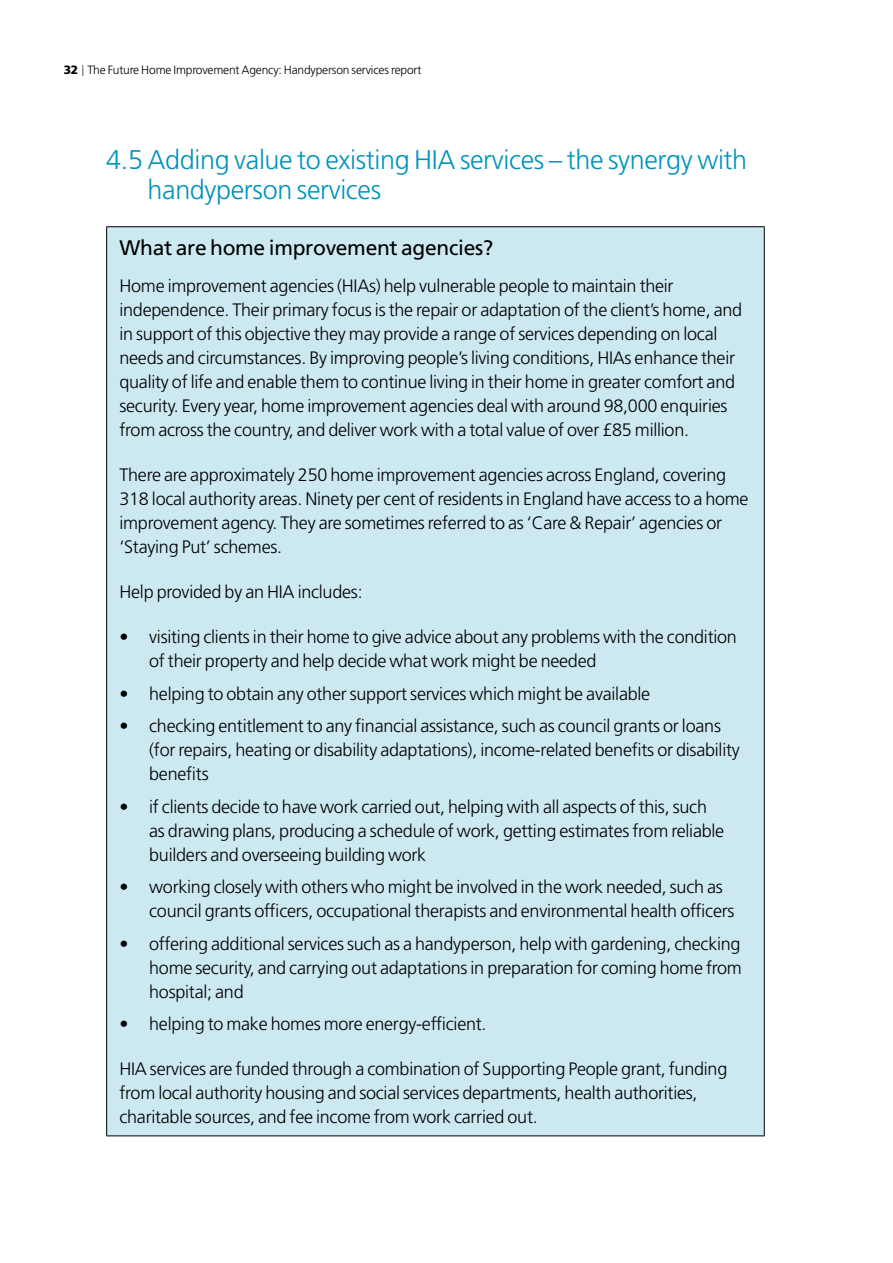
<style>
.page{position:relative;width:893px;height:1263px;background:#fff}
.page>*{position:absolute;margin:0;border:0;box-sizing:border-box;transform-origin:0 0}
.t1{font:300 27px/30px "Frutiger LT Std";letter-spacing:-.015em;color:#0093bd}
.t2{font:21px "Frutiger LT Std";letter-spacing:-.015em;color:#000}
.t3{font:300 18px/24px "Frutiger LT Std";letter-spacing:-.015em;color:#000}
.t4{font:300 12px "Frutiger LT Std";letter-spacing:-.015em;color:#000}
.s1{font-weight:900}
</style>
<div class="page">
<div style="left:107px;top:227px;width:657px;height:909px;background:#cce9f2"></div>
<hr style="left:106px;top:226px;width:659px;height:1px;background:#000">
<hr style="left:106px;top:227px;width:1px;height:908px;background:#000">
<hr style="left:764px;top:227px;width:1px;height:908px;background:#000">
<hr style="left:106px;top:1135px;width:659px;height:1px;background:#000">
<p class="t4" style="left:64px;top:63px;width:359px"><span class="s1">32</span> The Future Home Improvement Agency: Handyperson services report</p>
<h1 class="t1" style="left:148px;top:145px;width:601px;text-indent:-41px">4.5 Adding value to existing HIA services – the synergy with handyperson services</h1>
<p class="t2" style="left:119px;top:236px;width:375px">What are home improvement agencies?</p>
<p class="t3" style="left:119px;top:274px;width:624px">Home improvement agencies (HIAs) help vulnerable people to maintain their independence. Their primary focus is the repair or adaptation of the client’s home, and in support of this objective they may provide a range of services depending on local needs and circumstances. By improving people’s living conditions, HIAs enhance their quality of life and enable them to continue living in their home in greater comfort and security. Every year, home improvement agencies deal with around 98,000 enquiries from across the country, and deliver work with a total value of over £85 million.</p>
<p class="t3" style="left:119px;top:463px;width:631px">There are approximately 250 home improvement agencies across England, covering 318 local authority areas. Ninety per cent of residents in England have access to a home improvement agency. They are sometimes referred to as ‘Care &amp; Repair’ agencies or ‘Staying Put’ schemes.</p>
<p class="t3" style="left:119px;top:580px;width:245px">Help provided by an HIA includes:</p>
<p class="t3" style="left:149px;top:625px;width:589px;text-indent:-30px">• visiting clients in their home to give advice about any problems with the condition of their property and help decide what work might be needed</p>
<p class="t3" style="left:119px;top:681px;width:532px">• helping to obtain any other support services which might be available</p>
<p class="t3" style="left:149px;top:714px;width:592px;text-indent:-30px">• checking entitlement to any financial assistance, such as council grants or loans (for repairs, heating or disability adaptations), income-related benefits or disability benefits</p>
<p class="t3" style="left:149px;top:794px;width:577px;text-indent:-30px">• if clients decide to have work carried out, helping with all aspects of this, such as drawing plans, producing a schedule of work, getting estimates from reliable builders and overseeing building work</p>
<p class="t3" style="left:149px;top:875px;width:587px;text-indent:-30px">• working closely with others who might be involved in the work needed, such as council grants officers, occupational therapists and environmental health officers</p>
<p class="t3" style="left:149px;top:931px;width:594px;text-align:justify;text-indent:-30px">• offering additional services such as a handyperson, help with gardening, checking home security, and carrying out adaptations in preparation for coming home from hospital; and</p>
<p class="t3" style="left:119px;top:1012px;width:369px">• helping to make homes more energy-efficient.</p>
<p class="t3" style="left:119px;top:1057px;width:609px">HIA services are funded through a combination of Supporting People grant, funding from local authority housing and social services departments, health authorities, charitable sources, and fee income from work carried out.</p>
</div>
